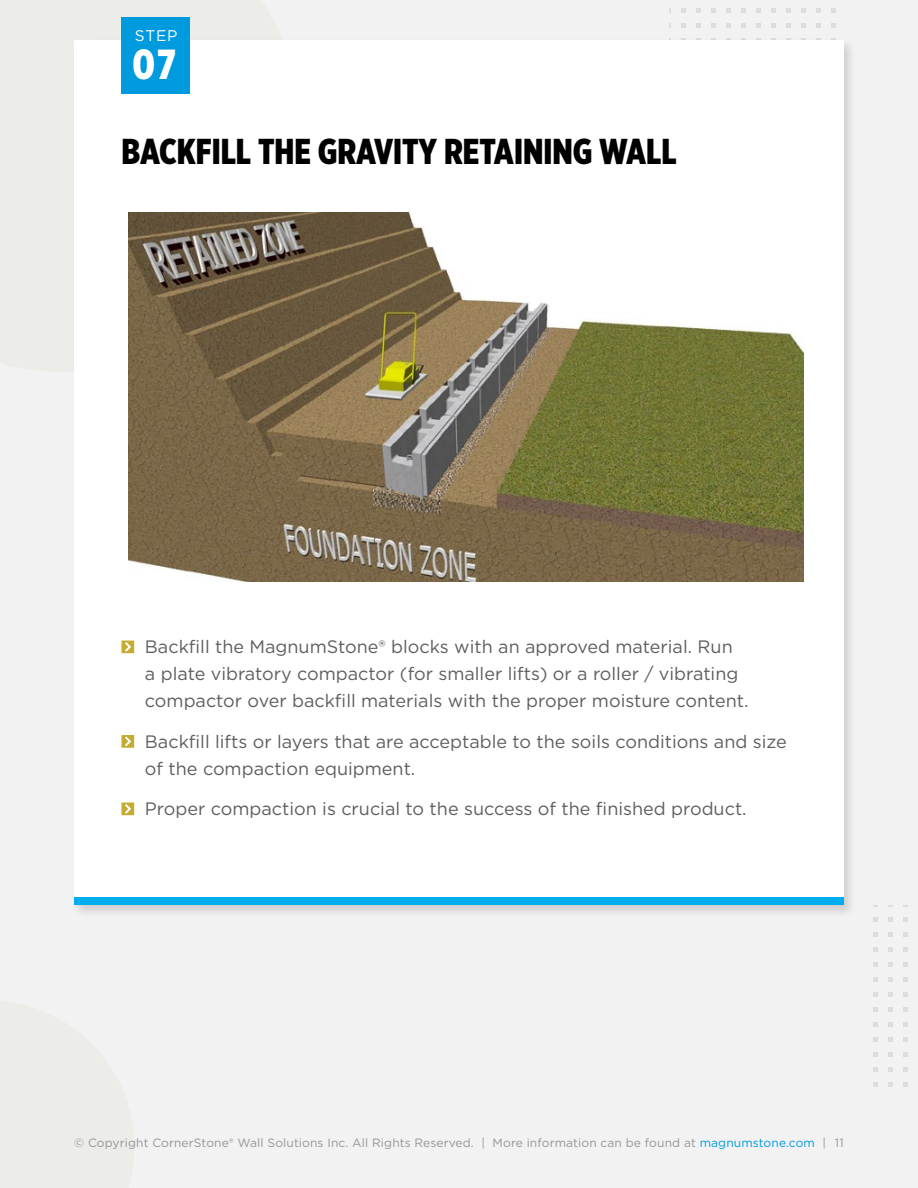
<style>
.page{position:relative;width:918px;height:1188px;background:#f2f2f2}
.page>*{position:absolute;margin:0;border:0;box-sizing:border-box;transform-origin:0 0}
.t1{font:900 42px "Gotham X Narrow";color:#fff}
.t2{font:900 36px "Gotham X Narrow";color:#000}
.t3{font:18px/27px "Gotham";color:#605d5d}
.t4{font:15.45px "Gotham";color:#fff}
.t5{font:12px "Gotham";letter-spacing:.01em;color:#939598}
.s1{color:#009bdf}
</style>
<div class="page">
<svg style="left:670px;top:8px;width:166px;height:20px"></svg>
<svg style="left:873px;top:905px;width:35px;height:182px"></svg>
<div style="left:71px;top:37px;width:786px;height:881px;background:#000;opacity:.15"></div>
<div style="left:74px;top:40px;width:770px;height:865px;background:#fff"></div>
<div style="left:122px;top:17px;width:68px;height:76px;background:#009bdf"></div>
<svg style="left:122px;top:641px;width:12px;height:12px"></svg>
<svg style="left:122px;top:735px;width:12px;height:13px"></svg>
<svg style="left:122px;top:803px;width:12px;height:12px"></svg>
<div style="left:74px;top:898px;width:770px;height:7px;background:#00aeef"></div>
<img style="left:129px;top:212px;width:675px;height:370px">
<p class="t4" style="left:135px;top:29px;width:44px">STEP</p>
<h1 class="t1" style="left:132px;top:46px;width:45px">07</h1>
<h2 class="t2" style="left:122px;top:135px;width:557px">BACKFILL THE GRAVITY RETAINING WALL</h2>
<p class="t3" style="left:145px;top:634px;width:605px">Backfill the MagnumStone® blocks with an approved material. Run<br>a plate vibratory compactor (for smaller lifts) or a roller / vibrating compactor over backfill materials with the proper moisture content.</p>
<p class="t3" style="left:145px;top:729px;width:643px">Backfill lifts or layers that are acceptable to the soils conditions and size of the compaction equipment.</p>
<p class="t3" style="left:145px;top:796px;width:603px">Proper compaction is crucial to the success of the finished product.</p>
<p class="t5" style="left:74px;top:1138px;width:771px">© Copyright CornerStone® Wall Solutions Inc. All Rights Reserved. | More information can be found at <span class="s1">magnumstone.com</span> | 11</p>
</div>
